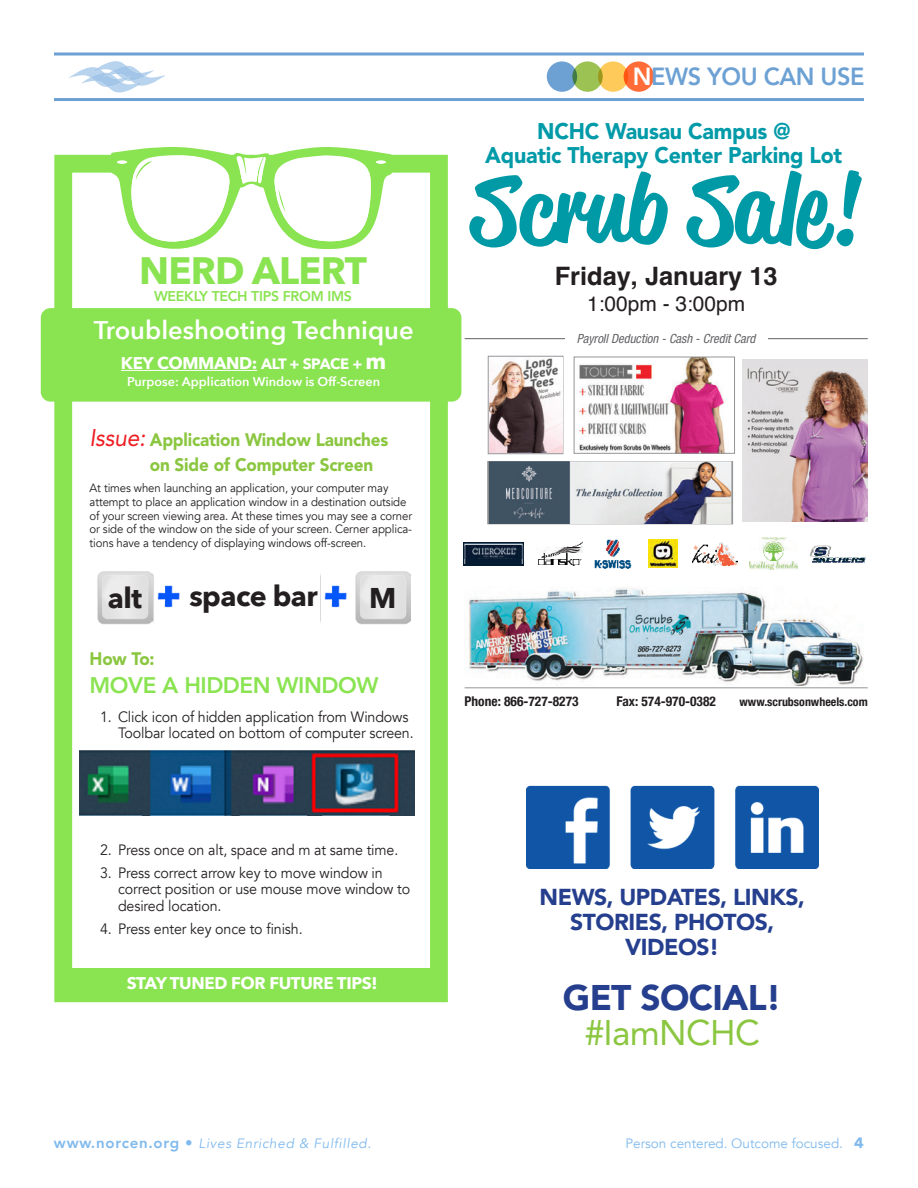
<style>
.page{position:relative;width:918px;height:1188px;background:#fff}
.page>*{position:absolute;margin:0;border:0;box-sizing:border-box;transform-origin:0 0}
._1-Header{font:700 38.1px "Avenir Next";letter-spacing:-.02em;color:#8ae350}
._1-Header-2{font:900 35.4px "Avenir";letter-spacing:-.02em;color:#253f8e}
._2-SubHeader{font:35.4px "Avenir";letter-spacing:-.02em;color:#8bc640}
._1-Header-3{font:700 28.5px "Avenir Next";letter-spacing:-.02em;color:#231f20}
._3-BodyCopy{font:600 25.5px "Avenir Next";color:#fff}
.t1{font:700 25.35px "Helvetica";color:#231f20}
.t2{font:800 24.75px "Avenir";letter-spacing:-.02em;color:#6da1d4;scale:.95 1}
._1-Header-4{font:900 22.95px/24.9px "Avenir";letter-spacing:-.02em;color:#253f8e;text-align:center}
._3-BodyCopy-2{font:900 22.5px/24px "Avenir";letter-spacing:-.01em;color:#009aa8;text-align:center;scale:.95 1}
._3-BodyCopy-3{font:800 22.5px "Avenir";letter-spacing:-.02em;color:#8ae350}
.t3{font:20.85px "Helvetica";color:#231f20}
._3-BodyCopy-4{font:900 18px/25.5px "Avenir";letter-spacing:-.01em;color:#8bc640;scale:.95 1}
._3-BodyCopy-5{font:700 16.95px "Avenir Next";letter-spacing:-.02em;color:#fff}
._3-BodyCopy-6{font:15px/16.5px "Avenir";letter-spacing:-.01em;color:#231f20;scale:.95 1}
._3-BodyCopy-7{font:800 14.1px "Avenir";letter-spacing:-.02em;color:#8ae350}
.t4{font:italic 13.5px "Avenir";letter-spacing:.05em;color:#7fb9ee}
.t5{font:700 condensed 13.5px "Helvetica Neue LT Com";color:#231f20}
.t6{font:13.5px "Avenir";color:#7fb9ee}
._3-BodyCopy-8{font:600 12.75px "Avenir Next";color:#fff}
.t7{font:italic condensed 12.75px "Helvetica Neue LT Com";color:#636366}
._3-BodyCopy-9{font:12px/13.8px "Avenir";letter-spacing:-.01em;color:#231f20;scale:.95 1}
.t8{font:700 condensed 12px "Helvetica Neue LT Com";color:#231f20}
.s1{color:#fff}
.s2{font-size:15px}
.s3{font-size:22.5px}
.s4{font-weight:400;font-style:italic;font-size:24px;color:#ee1d23}
.s5{font-weight:800;font-style:normal;font-size:15px}
.s6{font-family:"Avenir Next";font-weight:700;font-size:15px}
</style>
<div class="page">
<svg style="left:69px;top:61px;width:96px;height:31px"></svg>
<svg style="left:54px;top:52px;width:810px;height:4px;background:#91b8de"></svg>
<hr style="left:54px;top:98px;width:810px;height:3px;background:#6da1d4">
<div style="left:624px;top:61px;width:30px;height:31px;background:#ff6c37;border-radius:50%"></div>
<div style="left:598px;top:61px;width:30px;height:31px;background:#feca5a;border-radius:50%"></div>
<div style="left:572px;top:61px;width:31px;height:31px;background:#9bc253;border-radius:50%"></div>
<div style="left:547px;top:61px;width:30px;height:31px;background:#6da1d4;border-radius:50%"></div>
<hr style="left:465px;top:687px;width:403px;height:1px;background:#939598">
<svg style="left:469px;top:170px;width:393px;height:79px"></svg>
<img style="left:464px;top:542px;width:60px;height:23px">
<img style="left:538px;top:542px;width:44px;height:24px">
<img style="left:595px;top:539px;width:37px;height:29px">
<img style="left:649px;top:539px;width:28px;height:29px">
<img style="left:692px;top:542px;width:45px;height:24px">
<img style="left:810px;top:545px;width:56px;height:18px">
<img style="left:468px;top:588px;width:396px;height:97px">
<hr style="left:465px;top:338px;width:403px;height:1px;background:#636366">
<div style="left:565px;top:331px;width:203px;height:15px;background:#fff"></div>
<img style="left:749px;top:538px;width:48px;height:31px">
<div style="left:488px;top:356px;width:75px;height:98px;border:1px solid #939598"></div>
<img style="left:490px;top:463px;width:241px;height:60px">
<div style="left:488px;top:461px;width:245px;height:64px;border:1px solid #939598"></div>
<img style="left:489px;top:357px;width:74px;height:96px">
<img style="left:579px;top:359px;width:146px;height:93px">
<div style="left:574px;top:357px;width:161px;height:97px;border:1px solid #939598"></div>
<img style="left:742px;top:360px;width:126px;height:161px">
<div style="left:54px;top:155px;width:394px;height:847px;border:18px solid #8ae350"></div>
<svg style="left:110px;top:147px;width:283px;height:102px"></svg>
<div style="left:66px;top:968px;width:375px;height:21px;background:#8ae350"></div>
<div style="left:41px;top:308px;width:420px;height:94px;background:#8ae350;border-radius:10px"></div>
<hr style="left:121px;top:370px;width:136px;height:1px;background:#fff">
<img style="left:97px;top:571px;width:83px;height:54px">
<img style="left:324px;top:585px;width:23px;height:23px">
<img style="left:355px;top:571px;width:56px;height:54px">
<img style="left:526px;top:785px;width:292px;height:84px">
<img style="left:79px;top:751px;width:335px;height:65px">
<h3 class="t2" style="left:633px;top:58px;width:246px"><span class="s1">N</span>EWS YOU CAN USE</h3>
<p class="_1-Header" style="left:139px;top:237px;width:229px">NERD ALERT</p>
<p class="_3-BodyCopy-7" style="left:154px;top:285px;width:199px">WEEKLY TECH TIPS FROM IMS</p>
<p class="_3-BodyCopy" style="left:94px;top:308px;width:321px">Troubleshooting Technique</p>
<p class="_3-BodyCopy-5" style="left:121px;top:349px;width:267px">KEY COMMAND: <span class="s2">ALT + SPACE +</span> <span class="s3">m</span></p>
<p class="_3-BodyCopy-8" style="left:127px;top:371px;width:254px">Purpose: Application Window is Off-Screen</p>
<p class="_3-BodyCopy-4" style="left:150px;top:427px;width:253px;text-indent:-60px"><span class="s4">Issue:</span> Application Window Launches on Side of Computer Screen</p>
<p class="_3-BodyCopy-9" style="left:90px;top:481px;width:341px">At times when launching an application, your computer may attempt to place an application window in a destination outside of your screen viewing area. At these times you may see a corner or side of the window on the side of your screen. Cerner applica&shy;tions have a tendency of displaying windows off-screen.</p>
<p class="_1-Header-3" style="left:108px;top:573px;width:36px">alt</p>
<p class="_1-Header-3" style="left:189px;top:572px;width:130px">space bar</p>
<p class="_1-Header-3" style="left:369px;top:573px;width:29px">M</p>
<p class="_3-BodyCopy-4" style="left:90px;top:646px;width:70px">How To:</p>
<p class="_3-BodyCopy-3" style="left:90px;top:667px;width:290px">MOVE A HIDDEN WINDOW</p>
<p class="_3-BodyCopy-6" style="left:118px;top:709px;width:313px;text-indent:-18px">1. Click icon of hidden application from Windows<br>Toolbar located on bottom of computer screen.</p>
<p class="_3-BodyCopy-6" style="left:100px;top:841px;width:315px">2. Press once on alt, space and m at same time.</p>
<p class="_3-BodyCopy-6" style="left:118px;top:865px;width:309px;text-indent:-18px">3. Press correct arrow key to move window in correct position or use mouse move window to desired location.</p>
<p class="_3-BodyCopy-6" style="left:100px;top:921px;width:215px">4. Press enter key once to finish.</p>
<p class="_3-BodyCopy-5" style="left:127px;top:969px;width:252px">STAY TUNED FOR FUTURE TIPS!</p>
<p class="_3-BodyCopy-2" style="left:485px;top:119px;width:377px">NCHC Wausau Campus @<br>Aquatic Therapy Center Parking Lot</p>
<p class="t1" style="left:555px;top:260px;width:224px">Friday, January 13</p>
<p class="t3" style="left:587px;top:287px;width:160px">1:00pm - 3:00pm</p>
<p class="t7" style="left:577px;top:331px;width:180px">Payroll Deduction - Cash - Credit Card</p>
<p class="t5" style="left:465px;top:693px;width:115px">Phone: 866-727-8273</p>
<p class="t5" style="left:616px;top:693px;width:101px">Fax: 574-970-0382</p>
<p class="t8" style="left:740px;top:695px;width:130px">www.scrubsonwheels.com</p>
<p class="_1-Header-4" style="left:540px;top:885px;width:267px">NEWS, UPDATES, LINKS,<br>STORIES, PHOTOS,<br>VIDEOS!</p>
<p class="_1-Header-2" style="left:563px;top:976px;width:220px">GET SOCIAL!</p>
<p class="_2-SubHeader" style="left:585px;top:1013px;width:177px">#IamNCHC</p>
<p class="t4" style="left:54px;top:1136px;width:319px"><span class="s5">www.norcen.org •</span> Lives Enriched &amp; Fulfilled.</p>
<p class="t6" style="left:626px;top:1136px;width:240px">Person centered. Outcome focused. <span class="s6">4</span></p>
</div>
